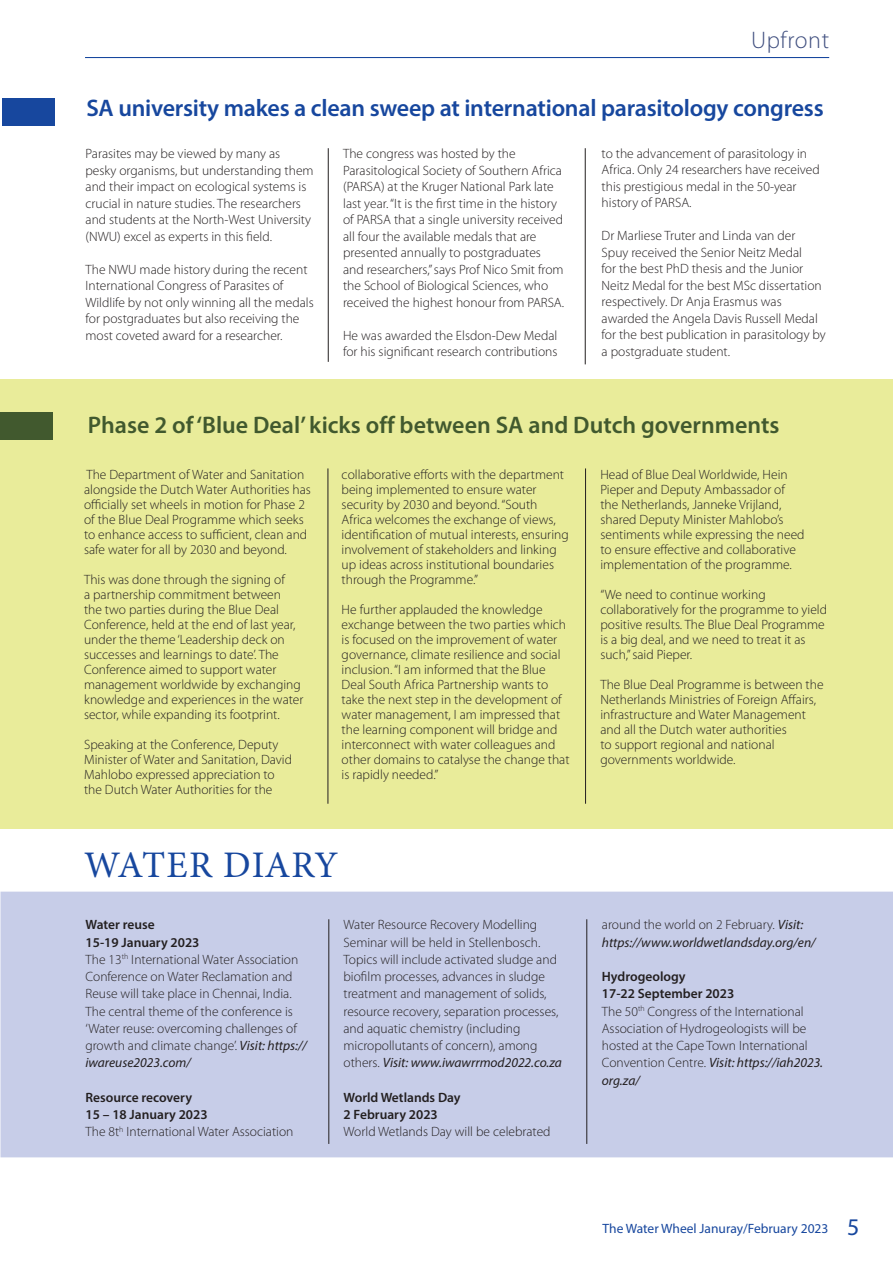
<style>
.page{position:relative;width:893px;height:1263px;background:#fff}
.page>*{position:absolute;margin:0;border:0;box-sizing:border-box;transform-origin:0 0}
.t1{font:37.5px "Minion Pro";letter-spacing:.01em;color:#17479e}
.t2{font:600 24px "Myriad Pro";letter-spacing:-.01em;color:#17479e}
.t3{font:600 24px "Myriad Pro";color:#41592e}
.t4{font:300 24px "Myriad Pro";letter-spacing:.025em;color:#415080}
.t5{font:300 13.5px/15px "Myriad Pro";color:#231f20}
.t6{font:italic 13.5px/17.2px "Myriad Pro";color:#231f20}
.t7{font:13.5px "Myriad Pro";color:#17479e}
.t8{font:600 13.5px/17.2px "Myriad Pro";color:#231f20}
.s1{font-weight:600}
.s2{font-weight:400;font-style:italic}
.s3{font-weight:300;font-style:normal}
.s4{font-size:24px}
</style>
<div class="page">
<hr style="left:85px;top:57px;width:744px;height:1px;background:#17479e">
<div style="left:0;top:892px;width:893px;height:265px;background:#c7cde8"></div>
<hr style="left:329px;top:919px;width:1px;height:225px;background:#231f20">
<hr style="left:586px;top:919px;width:1px;height:225px;background:#231f20">
<div style="left:2px;top:98px;width:53px;height:27px;background:#17479e"></div>
<hr style="left:328px;top:148px;width:1px;height:214px;background:#231f20">
<hr style="left:585px;top:148px;width:1px;height:216px;background:#231f20">
<div style="left:0;top:379px;width:893px;height:449px;background:#e9ec9a"></div>
<div style="left:0;top:413px;width:52px;height:27px;background:#41592e"></div>
<hr style="left:328px;top:468px;width:1px;height:336px;background:#231f20">
<hr style="left:585px;top:468px;width:1px;height:336px;background:#231f20">
<h2 class="t4" style="left:751px;top:31px;width:80px">Upfront</h2>
<h2 class="t2" style="left:86px;top:99px;width:739px">SA university makes a clean sweep at international parasitology congress</h2>
<p class="t5" style="left:86px;top:147px;width:230px;line-height:16.5px">Parasites may be viewed by many as pesky organisms, but understanding them and their impact on ecological systems is crucial in nature studies. The researchers and students at the North-West University (NWU) excel as experts in this field.</p>
<p class="t5" style="left:86px;top:262px;width:230px;line-height:16.5px">The NWU made history during the recent International Congress of Parasites of Wildlife by not only winning all the medals for postgraduates but also receiving the most coveted award for a researcher.</p>
<p class="t5" style="left:602px;top:146px;width:220px;line-height:16.5px">to the advancement of parasitology in Africa. Only 24 researchers have received this prestigious medal in the 50-year history of PARSA.</p>
<p class="t5" style="left:602px;top:229px;width:226px;line-height:16.5px">Dr Marliese Truter and Linda van der<br>Spuy received the Senior Neitz Medal<br>for the best PhD thesis and the Junior Neitz Medal for the best MSc dissertation respectively. Dr Anja Erasmus was awarded the Angela Davis Russell Medal for the best publication in parasitology by a postgraduate student.</p>
<p class="t5" style="left:343px;top:147px;width:223px;line-height:16.5px">The congress was hosted by the Parasitological Society of Southern Africa (PARSA) at the Kruger National Park late last year. “It is the first time in the history of PARSA that a single university received all four the available medals that are presented annually to postgraduates and researchers,” says Prof Nico Smit from the School of Biological Sciences, who received the highest honour from PARSA.</p>
<p class="t5" style="left:343px;top:328px;width:216px;line-height:16.5px">He was awarded the Elsdon-Dew Medal for his significant research contributions</p>
<h2 class="t3" style="left:88px;top:416px;width:693px">Phase 2 of ‘Blue Deal’ kicks off between SA and Dutch governments</h2>
<p class="t5" style="left:342px;top:468px;width:229px">collaborative efforts with the department being implemented to ensure water security by 2030 and beyond. “South Africa welcomes the exchange of views, identification of mutual interests, ensuring involvement of stakeholders and linking up ideas across institutional boundaries through the Programme.”</p>
<p class="t5" style="left:342px;top:603px;width:229px">He further applauded the knowledge exchange between the two parties which is focused on the improvement of water governance, climate resilience and social inclusion. “I am informed that the Blue Deal South Africa Partnership wants to take the next step in the development of water management, I am impressed that the learning component will bridge and interconnect with water colleagues and other domains to catalyse the change that is rapidly needed.”</p>
<p class="t5" style="left:84px;top:468px;width:228px">The Department of Water and Sanitation alongside the Dutch Water Authorities has officially set wheels in motion for Phase 2 of the Blue Deal Programme which seeks to enhance access to sufficient, clean and safe water for all by 2030 and beyond.</p>
<p class="t5" style="left:84px;top:573px;width:221px">This was done through the signing of<br>a partnership commitment between<br>the two parties during the Blue Deal Conference, held at the end of last year, under the theme ‘Leadership deck on successes and learnings to date’. The Conference aimed to support water management worldwide by exchanging knowledge and experiences in the water sector, while expanding its footprint.</p>
<p class="t5" style="left:84px;top:738px;width:209px">Speaking at the Conference, Deputy Minister of Water and Sanitation, David Mahlobo expressed appreciation to the Dutch Water Authorities for the</p>
<p class="t5" style="left:600px;top:468px;width:206px">Head of Blue Deal Worldwide, Hein Pieper and Deputy Ambassador of the Netherlands, Janneke Vrijland, shared Deputy Minister Mahlobo’s sentiments while expressing the need to ensure effective and collaborative implementation of the programme.</p>
<p class="t5" style="left:600px;top:588px;width:228px">“We need to continue working collaboratively for the programme to yield positive results. The Blue Deal Programme is a big deal, and we need to treat it as such,” said Pieper.</p>
<p class="t5" style="left:600px;top:678px;width:225px">The Blue Deal Programme is between the Netherlands Ministries of Foreign Affairs, infrastructure and Water Management and all the Dutch water authorities<br>to support regional and national governments worldwide.</p>
<h1 class="t1" style="left:84px;top:842px;width:256px">WATER DIARY</h1>
<p class="t5" style="left:86px;top:918px;width:223px;line-height:17.2px"><span class="s1">Water reuse<br>15-19 January 2023<br></span>The 13<sup>th</sup> International Water Association<br>Conference on Water Reclamation and<br>Reuse will take place in Chennai, India.<br>The central theme of the conference is ‘Water reuse: overcoming challenges of growth and climate change’. <span class="s2">Visit: https:// iwareuse2023.com/</span></p>
<p class="t5" style="left:86px;top:1090px;width:209px;line-height:17.2px"><span class="s1">Resource recovery<br>15 – 18 January 2023<br></span>The 8t<sup>h</sup> International Water Association</p>
<p class="t5" style="left:343px;top:918px;width:220px;line-height:17.2px">Water Resource Recovery Modelling Seminar will be held in Stellenbosch.<br>Topics will include activated sludge and biofilm processes, advances in sludge treatment and management of solids, resource recovery, separation processes, and aquatic chemistry (including micropollutants of concern), among others. <span class="s2">Visit: www.iwawrrmod2022.co.za</span></p>
<p class="t8" style="left:343px;top:1090px;width:119px">World Wetlands Day<br>2 February 2023</p>
<p class="t5" style="left:343px;top:1126px;width:209px">World Wetlands Day will be celebrated</p>
<p class="t6" style="left:602px;top:918px;width:215px"><span class="s3">around the world on 2 February.</span> Visit: https://www.worldwetlandsday.org/en/</p>
<p class="t5" style="left:602px;top:969px;width:223px;line-height:17.2px"><span class="s1">Hydrogeology<br>17-22 September 2023<br></span>The 50<sup>th</sup> Congress of the International<br>Association of Hydrogeologists will be hosted at the Cape Town International<br>Convention Centre. <span class="s2">Visit: https://iah2023. org.za/</span></p>
<p class="t7" style="left:603px;top:1223px;width:258px">The Water Wheel Januray/February 2023 <span class="s4">5</span></p>
</div>
